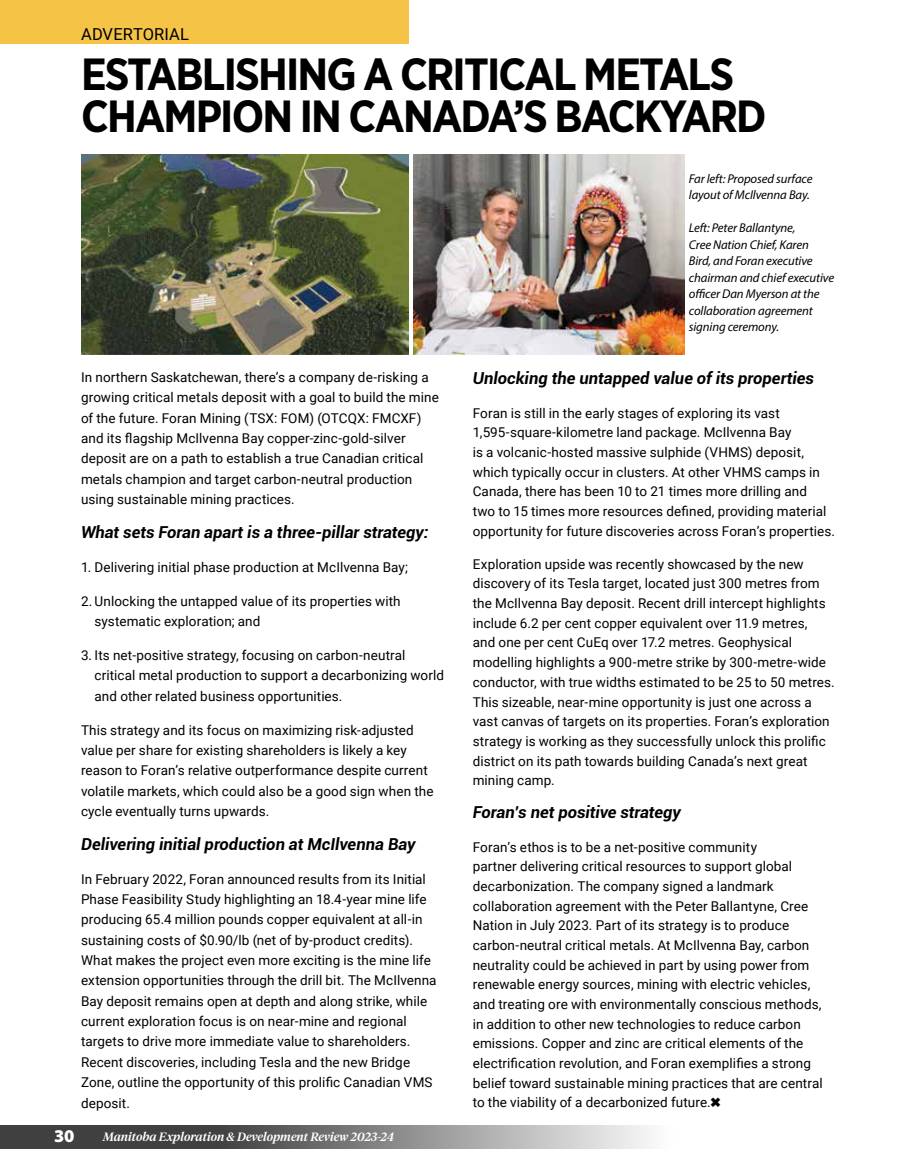
<style>
.page{position:relative;width:905px;height:1175px;background:#fff}
.page>*{position:absolute;margin:0;border:0;box-sizing:border-box;transform-origin:0 0}
.t1{font:700 45px/42px "Gotham Narrow";letter-spacing:-.04em;color:#000}
.t2{font:900 18px "Myriad Pro";color:#fff}
.t3{font:italic 700 16.5px "Roboto";color:#000}
.t4{font:16.5px "Roboto";letter-spacing:.01em;color:#000}
.t5{font:13.5px/19.6px "Roboto";letter-spacing:.005em;color:#000}
.t6{font:italic 12.75px/16.5px "Myriad Pro";letter-spacing:-.01em;color:#000}
.t7{font:italic 500 12px "Tiempos Headline";color:#fff}
</style>
<div class="page">
<svg style="left:0;top:1125px;width:649px;height:23px;background:#7b7b7b"></svg>
<img style="left:81px;top:155px;width:327px;height:200px">
<img style="left:414px;top:155px;width:270px;height:200px">
<div style="left:0;top:0;width:408px;height:43px;background:#f5c447"></div>
<p class="t4" style="left:81px;top:23px;width:109px">ADVERTORIAL</p>
<h1 class="t1" style="left:81px;top:53px;width:687px">ESTABLISHING A CRITICAL METALS<br>CHAMPION IN CANADA’S BACKYARD</h1>
<p class="t5" style="left:81px;top:366px;width:359px;line-height:20.4px">In northern Saskatchewan, there’s a company de-risking a growing critical metals deposit with a goal to build the mine of the future. Foran Mining (TSX: FOM) (OTCQX: FMCXF) and its flagship McIlvenna Bay copper-zinc-gold-silver deposit are on a path to establish a true Canadian critical metals champion and target carbon-neutral production using sustainable mining practices.</p>
<p class="t3" style="left:81px;top:520px;width:349px">What sets Foran apart is a three-pillar strategy:</p>
<p class="t5" style="left:81px;top:557px;width:328px">1. Delivering initial phase production at McIlvenna Bay;</p>
<p class="t5" style="left:94px;top:590px;width:308px;line-height:20.4px;text-indent:-14px">2. Unlocking the untapped value of its properties with systematic exploration; and</p>
<p class="t5" style="left:94px;top:644px;width:351px;line-height:20.4px;text-indent:-14px">3. Its net-positive strategy, focusing on carbon-neutral critical metal production to support a decarbonizing world and other related business opportunities.</p>
<p class="t5" style="left:81px;top:719px;width:354px;line-height:20.4px">This strategy and its focus on maximizing risk-adjusted value per share for existing shareholders is likely a key reason to Foran’s relative outperformance despite current volatile markets, which could also be a good sign when the cycle eventually turns upwards.</p>
<p class="t3" style="left:81px;top:832px;width:336px">Delivering initial production at McIlvenna Bay</p>
<p class="t5" style="left:81px;top:868px;width:357px;line-height:20.4px">In February 2022, Foran announced results from its Initial Phase Feasibility Study highlighting an 18.4-year mine life producing 65.4 million pounds copper equivalent at all-in sustaining costs of $0.90/lb (net of by-product credits).<br>What makes the project even more exciting is the mine life extension opportunities through the drill bit. The McIlvenna Bay deposit remains open at depth and along strike, while current exploration focus is on near-mine and regional targets to drive more immediate value to shareholders.<br>Recent discoveries, including Tesla and the new Bridge Zone, outline the opportunity of this prolific Canadian VMS deposit.</p>
<h2 class="t2" style="left:54px;top:1125px;width:22px">30</h2>
<p class="t7" style="left:103px;top:1128px;width:293px">Manitoba Exploration &amp; Development Review 2023-24</p>
<p class="t6" style="left:688px;top:170px;width:125px">Far left: Proposed surface layout of McIlvenna Bay.</p>
<p class="t6" style="left:688px;top:219px;width:147px">Left: Peter Ballantyne,<br>Cree Nation Chief, Karen<br>Bird, and Foran executive chairman and chief executive officer Dan Myerson at the collaboration agreement signing ceremony.</p>
<p class="t3" style="left:472px;top:367px;width:343px">Unlocking the untapped value of its properties</p>
<p class="t5" style="left:472px;top:402px;width:363px">Foran is still in the early stages of exploring its vast 1,595-square-kilometre land package. McIlvenna Bay<br>is a volcanic-hosted massive sulphide (VHMS) deposit, which typically occur in clusters. At other VHMS camps in Canada, there has been 10 to 21 times more drilling and<br>two to 15 times more resources defined, providing material opportunity for future discoveries across Foran’s properties.</p>
<p class="t5" style="left:472px;top:553px;width:363px">Exploration upside was recently showcased by the new discovery of its Tesla target, located just 300 metres from the McIlvenna Bay deposit. Recent drill intercept highlights include 6.2 per cent copper equivalent over 11.9 metres,<br>and one per cent CuEq over 17.2 metres. Geophysical modelling highlights a 900-metre strike by 300-metre-wide conductor, with true widths estimated to be 25 to 50 metres.<br>This sizeable, near-mine opportunity is just one across a vast canvas of targets on its properties. Foran’s exploration strategy is working as they successfully unlock this prolific district on its path towards building Canada’s next great mining camp.</p>
<p class="t3" style="left:472px;top:801px;width:210px">Foran’s net positive strategy</p>
<p class="t5" style="left:472px;top:836px;width:351px">Foran’s ethos is to be a net-positive community<br>partner delivering critical resources to support global decarbonization. The company signed a landmark collaboration agreement with the Peter Ballantyne, Cree Nation in July 2023. Part of its strategy is to produce carbon-neutral critical metals. At McIlvenna Bay, carbon neutrality could be achieved in part by using power from renewable energy sources, mining with electric vehicles, and treating ore with environmentally conscious methods, in addition to other new technologies to reduce carbon emissions. Copper and zinc are critical elements of the electrification revolution, and Foran exemplifies a strong belief toward sustainable mining practices that are central to the viability of a decarbonized future.✖</p>
</div>
